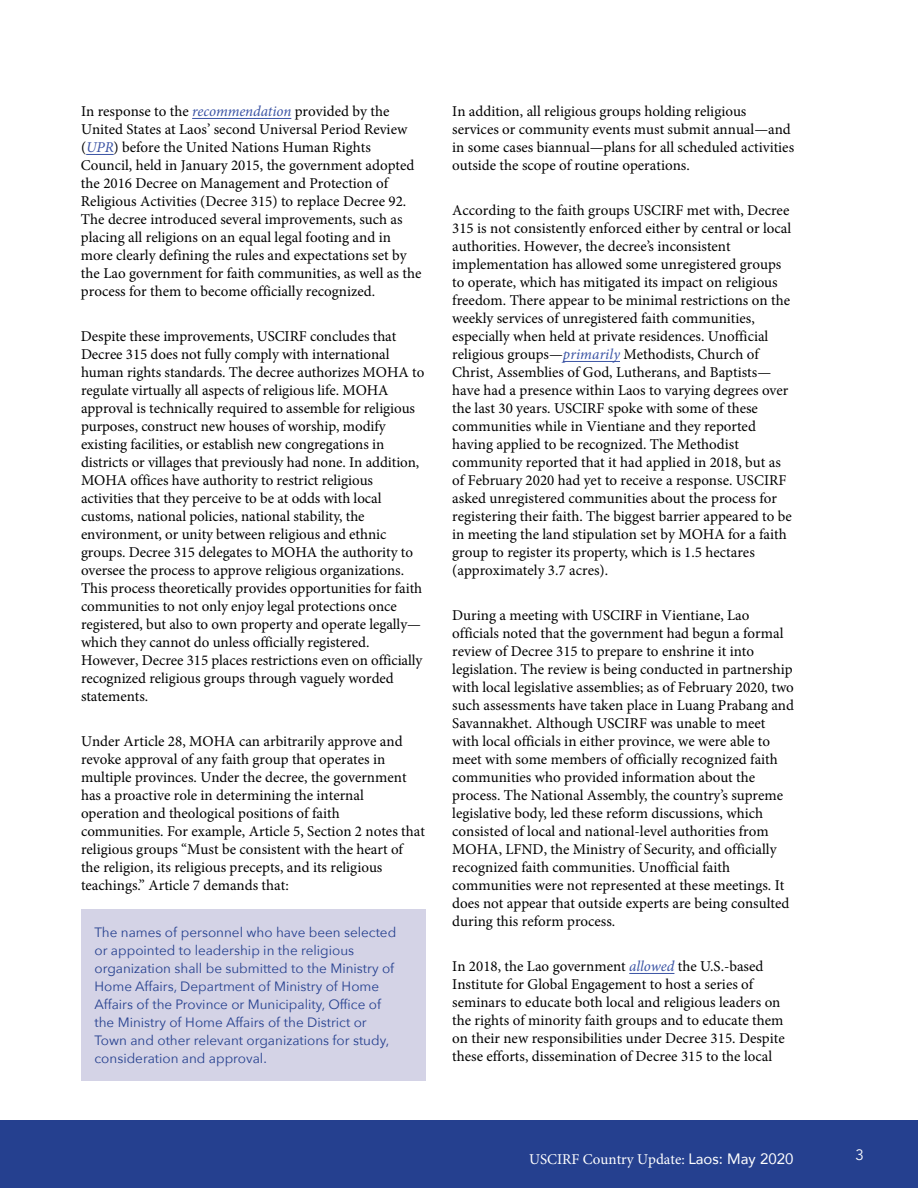
<style>
.page{position:relative;width:918px;height:1188px;background:#fff}
.page>*{position:absolute;margin:0;border:0;box-sizing:border-box;transform-origin:0 0}
.Body_no_indent{font:15px/18px "Minion Pro";color:#000}
.t1{font:15px "Avenir";color:#fff}
.Callout_shaded{font:13.5px/18px "Avenir Next";color:#25408f}
.s1{font-style:italic;color:#3a53a4}
</style>
<div class="page">
<div style="left:0;top:1120px;width:918px;height:68px;background:#25408f"></div>
<div style="left:81px;top:910px;width:344px;height:171px;background:#d4d3e6"></div>
<hr style="left:192px;top:118px;width:99px;height:1px;background:#3a53a4">
<svg style="left:86px;top:154px;width:28px;height:1px"></svg>
<hr style="left:563px;top:361px;width:57px;height:1px;background:#3a53a4">
<hr style="left:629px;top:973px;width:45px;height:1px;background:#3a53a4">
<p class="Body_no_indent" style="left:81px;top:103px;width:342px">In response to the <span class="s1">recommendation</span> provided by the United States at Laos’ second Universal Period Review (<span class="s1">UPR</span>) before the United Nations Human Rights Council, held in January 2015, the government adopted the 2016 Decree on Management and Protection of Religious Activities (Decree 315) to replace Decree 92.<br>The decree introduced several improvements, such as placing all religions on an equal legal footing and in more clearly defining the rules and expectations set by the Lao government for faith communities, as well as the process for them to become officially recognized.</p>
<p class="Body_no_indent" style="left:81px;top:328px;width:345px">Despite these improvements, USCIRF concludes that Decree 315 does not fully comply with international human rights standards. The decree authorizes MOHA to regulate virtually all aspects of religious life. MOHA approval is technically required to assemble for religious purposes, construct new houses of worship, modify existing facilities, or establish new congregations in districts or villages that previously had none. In addition, MOHA offices have authority to restrict religious activities that they perceive to be at odds with local customs, national policies, national stability, the environment, or unity between religious and ethnic groups. Decree 315 delegates to MOHA the authority to oversee the process to approve religious organizations.<br>This process theoretically provides opportunities for faith communities to not only enjoy legal protections once registered, but also to own property and operate legally— which they cannot do unless officially registered.<br>However, Decree 315 places restrictions even on officially recognized religious groups through vaguely worded statements.</p>
<p class="Body_no_indent" style="left:81px;top:733px;width:346px">Under Article 28, MOHA can arbitrarily approve and revoke approval of any faith group that operates in multiple provinces. Under the decree, the government has a proactive role in determining the internal operation and theological positions of faith communities. For example, Article 5, Section 2 notes that religious groups “Must be consistent with the heart of the religion, its religious precepts, and its religious teachings.” Article 7 demands that:</p>
<p class="Callout_shaded" style="left:94px;top:922px;width:303px">The names of personnel who have been selected or appointed to leadership in the religious organization shall be submitted to the Ministry of Home Affairs, Department of Ministry of Home Affairs of the Province or Municipality, Office of the Ministry of Home Affairs of the District or Town and other relevant organizations for study, consideration and approval.</p>
<p class="Body_no_indent" style="left:452px;top:103px;width:343px">In addition, all religious groups holding religious services or community events must submit annual—and in some cases biannual—plans for all scheduled activities outside the scope of routine operations.</p>
<p class="Body_no_indent" style="left:452px;top:202px;width:341px">According to the faith groups USCIRF met with, Decree 315 is not consistently enforced either by central or local authorities. However, the decree’s inconsistent implementation has allowed some unregistered groups to operate, which has mitigated its impact on religious freedom. There appear to be minimal restrictions on the weekly services of unregistered faith communities, especially when held at private residences. Unofficial religious groups—<span class="s1">primarily</span> Methodists, Church of Christ, Assemblies of God, Lutherans, and Baptists— have had a presence within Laos to varying degrees over the last 30 years. USCIRF spoke with some of these communities while in Vientiane and they reported having applied to be recognized. The Methodist community reported that it had applied in 2018, but as of February 2020 had yet to receive a response. USCIRF asked unregistered communities about the process for registering their faith. The biggest barrier appeared to be in meeting the land stipulation set by MOHA for a faith group to register its property, which is 1.5 hectares (approximately 3.7 acres).</p>
<p class="Body_no_indent" style="left:452px;top:607px;width:343px">During a meeting with USCIRF in Vientiane, Lao officials noted that the government had begun a formal review of Decree 315 to prepare to enshrine it into legislation. The review is being conducted in partnership with local legislative assemblies; as of February 2020, two such assessments have taken place in Luang Prabang and Savannakhet. Although USCIRF was unable to meet with local officials in either province, we were able to meet with some members of officially recognized faith communities who provided information about the process. The National Assembly, the country’s supreme legislative body, led these reform discussions, which consisted of local and national-level authorities from MOHA, LFND, the Ministry of Security, and officially recognized faith communities. Unofficial faith communities were not represented at these meetings. It does not appear that outside experts are being consulted during this reform process.</p>
<p class="Body_no_indent" style="left:452px;top:958px;width:334px">In 2018, the Lao government <span class="s1">allowed</span> the U.S.-based Institute for Global Engagement to host a series of seminars to educate both local and religious leaders on the rights of minority faith groups and to educate them on their new responsibilities under Decree 315. Despite these efforts, dissemination of Decree 315 to the local</p>
<p class="t1" style="left:856px;top:1146px;width:10px">3</p>
</div>
